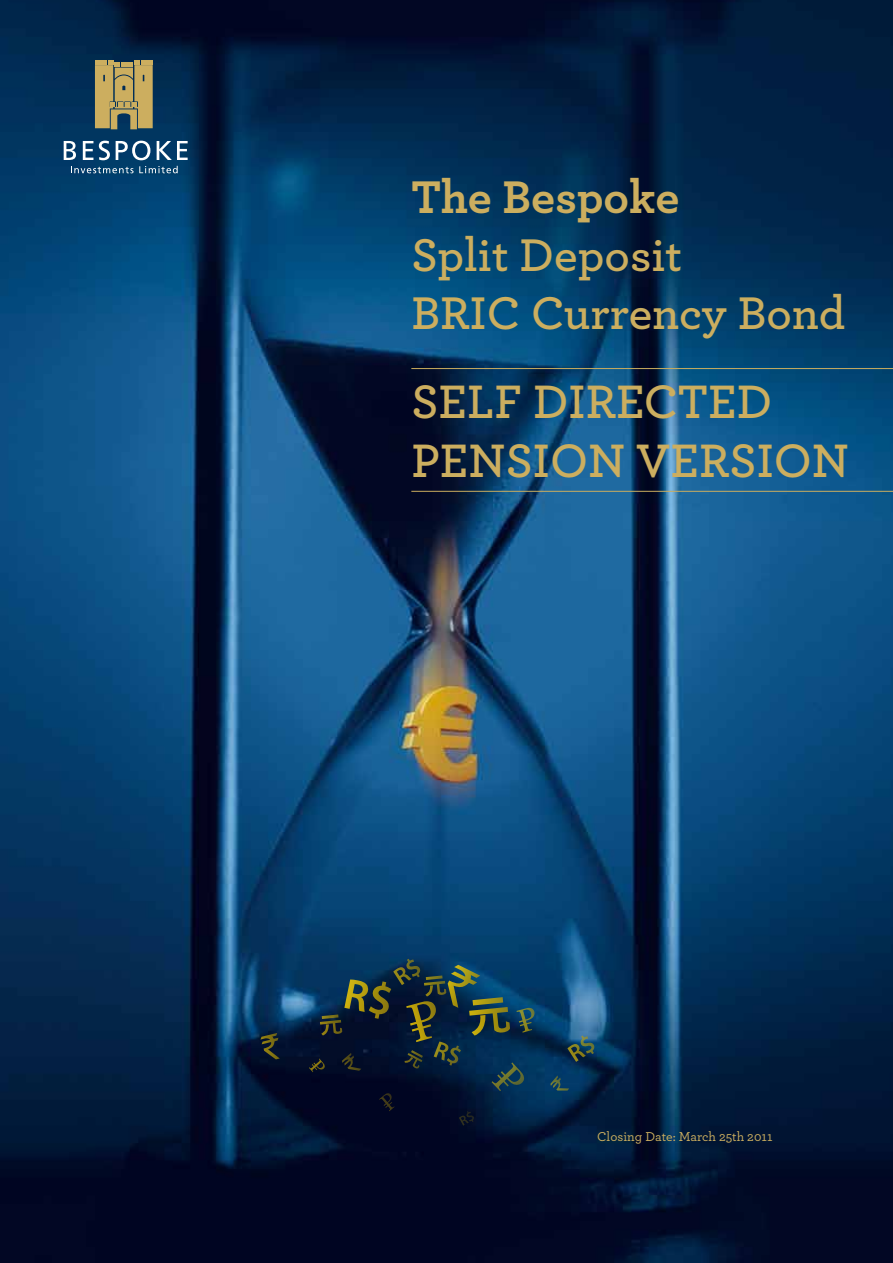
<style>
.page{position:relative;width:893px;height:1263px;background:#fff}
.page>*{position:absolute;margin:0;border:0;box-sizing:border-box;transform-origin:0 0}
.t1{font:600 49.2px/59.1px "Archer";color:#ccae5f}
.t2{font:600 48px/57.6px "Archer";color:#ccae5f}
.t3{font:700 48px "Archer";color:#ccae5f}
.t4{font:500 13.5px "Archer";color:#ccae5f}
</style>
<div class="page">
<img style="left:0;top:0;width:893px;height:1263px">
<svg style="left:567px;top:1035px;width:27px;height:27px"></svg>
<svg style="left:550px;top:1075px;width:19px;height:15px"></svg>
<svg style="left:260px;top:1033px;width:20px;height:26px"></svg>
<svg style="left:309px;top:959px;width:225px;height:167px;background:#10273b"></svg>
<hr style="left:411px;top:368px;width:482px;height:1px;background:#ccae5f">
<hr style="left:411px;top:491px;width:482px;height:1px;background:#ccae5f">
<svg style="left:64px;top:141px;width:12px;height:19px"></svg>
<svg style="left:83px;top:141px;width:10px;height:19px"></svg>
<svg style="left:99px;top:141px;width:11px;height:19px"></svg>
<svg style="left:116px;top:141px;width:34px;height:19px"></svg>
<svg style="left:157px;top:141px;width:31px;height:19px"></svg>
<svg style="left:71px;top:166px;width:107px;height:7px"></svg>
<svg style="left:95px;top:60px;width:58px;height:69px;background:#ae9b5e"></svg>
<p class="t3" style="left:411px;top:167px;width:270px">The Bespoke</p>
<p class="t2" style="left:411px;top:225px;width:436px">Split Deposit<br>BRIC Currency Bond</p>
<p class="t1" style="left:411px;top:371px;width:439px">SELF DIRECTED<br>PENSION VERSION</p>
<p class="t4" style="left:597px;top:1127px;width:177px">Closing Date: March 25th 2011</p>
</div>
